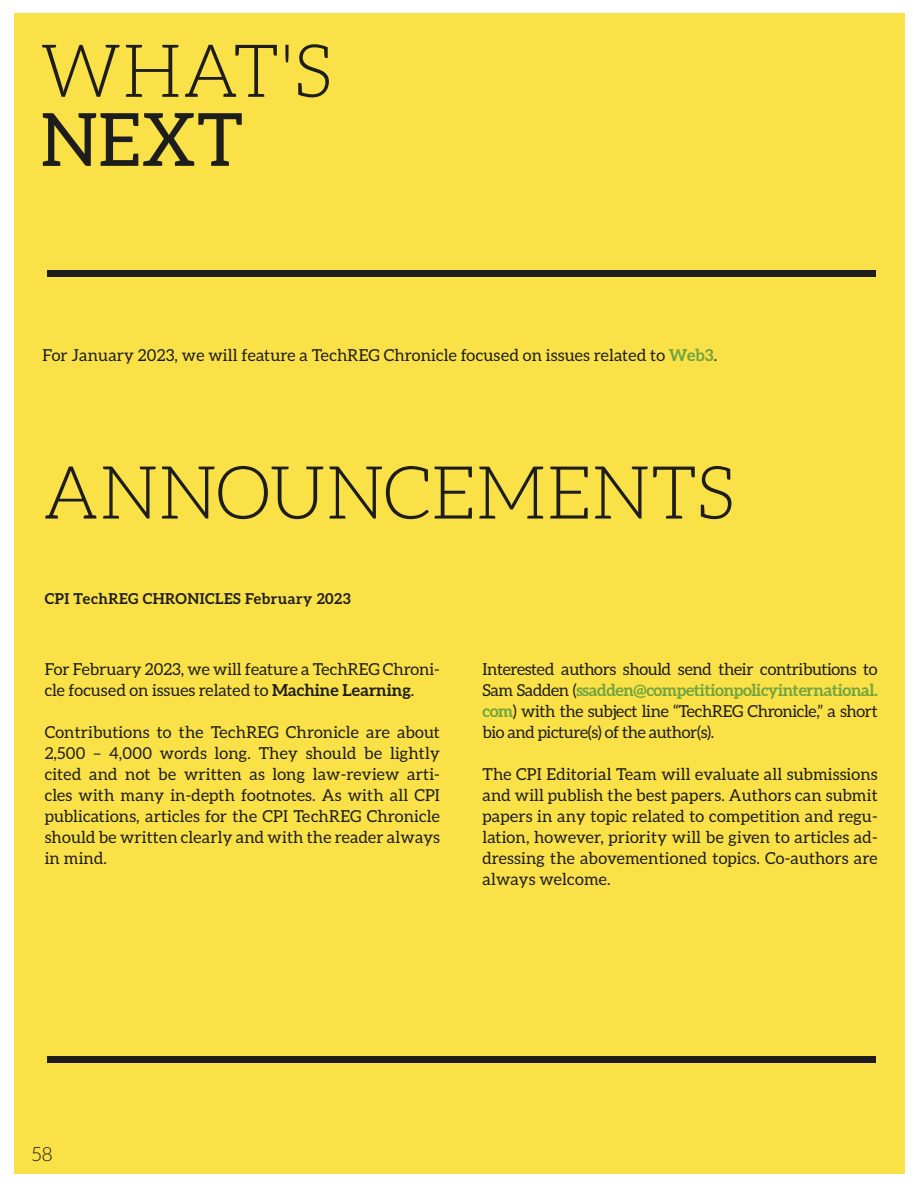
<style>
.page{position:relative;width:918px;height:1188px;background:#fff}
.page>*{position:absolute;margin:0;border:0;box-sizing:border-box;transform-origin:0 0}
.t1{font:300 73.5px "Aleo";color:#1d1d1b}
.t2{font:73.5px "Aleo";color:#1d1d1b}
.t3{font:300 19.5px "Aleo";color:#1d1d1b}
.t4{font:16.5px/21px "Aleo";letter-spacing:.01em;color:#1d1d1b;text-align:justify}
.t5{font:700 15px "Aleo";letter-spacing:.03em;color:#1d1d1b}
.s1{font-weight:700;color:#70a340}
.s2{font-weight:700}
</style>
<div class="page">
<div style="left:14px;top:14px;width:890px;height:1160px;background:#fae148"></div>
<div style="left:47px;top:270px;width:829px;height:6px;background:#1d1d1b"></div>
<div style="left:47px;top:1057px;width:829px;height:6px;background:#1d1d1b"></div>
<h1 class="t1" style="left:40px;top:31px;width:293px">WHAT'S</h1>
<h1 class="t2" style="left:40px;top:98px;width:204px">NEXT</h1>
<p class="t4" style="left:43px;top:345px;width:676px">For January 2023, we will feature a TechREG Chronicle focused on issues related to <span class="s1">Web3</span>.</p>
<h1 class="t1" style="left:43px;top:453px;width:693px">ANNOUNCEMENTS</h1>
<p class="t5" style="left:45px;top:590px;width:308px">CPI TechREG CHRONICLES February 2023</p>
<p class="t4" style="left:45px;top:658px;width:397px">For February 2023, we will feature a TechREG Chroni&shy;cle focused on issues related to <span class="s2">Machine Learning</span>.</p>
<p class="t4" style="left:45px;top:721px;width:397px">Contributions to the TechREG Chronicle are about 2,500 – 4,000 words long. They should be lightly cited and not be written as long law-review arti&shy;cles with many in-depth footnotes. As with all CPI publications, articles for the CPI TechREG Chronicle should be written clearly and with the reader always in mind.</p>
<p class="t4" style="left:482px;top:658px;width:397px">Interested authors should send their contributions to Sam Sadden (<span class="s1">ssadden@competitionpolicyinternational. com</span>) with the subject line “TechREG Chronicle,” a short bio and picture(s) of the author(s).</p>
<p class="t4" style="left:482px;top:763px;width:397px">The CPI Editorial Team will evaluate all submissions and will publish the best papers. Authors can submit papers in any topic related to competition and regu&shy;lation, however, priority will be given to articles ad&shy;dressing the abovementioned topics. Co-authors are always welcome.</p>
<p class="t3" style="left:32px;top:1144px;width:22px">58</p>
</div>
